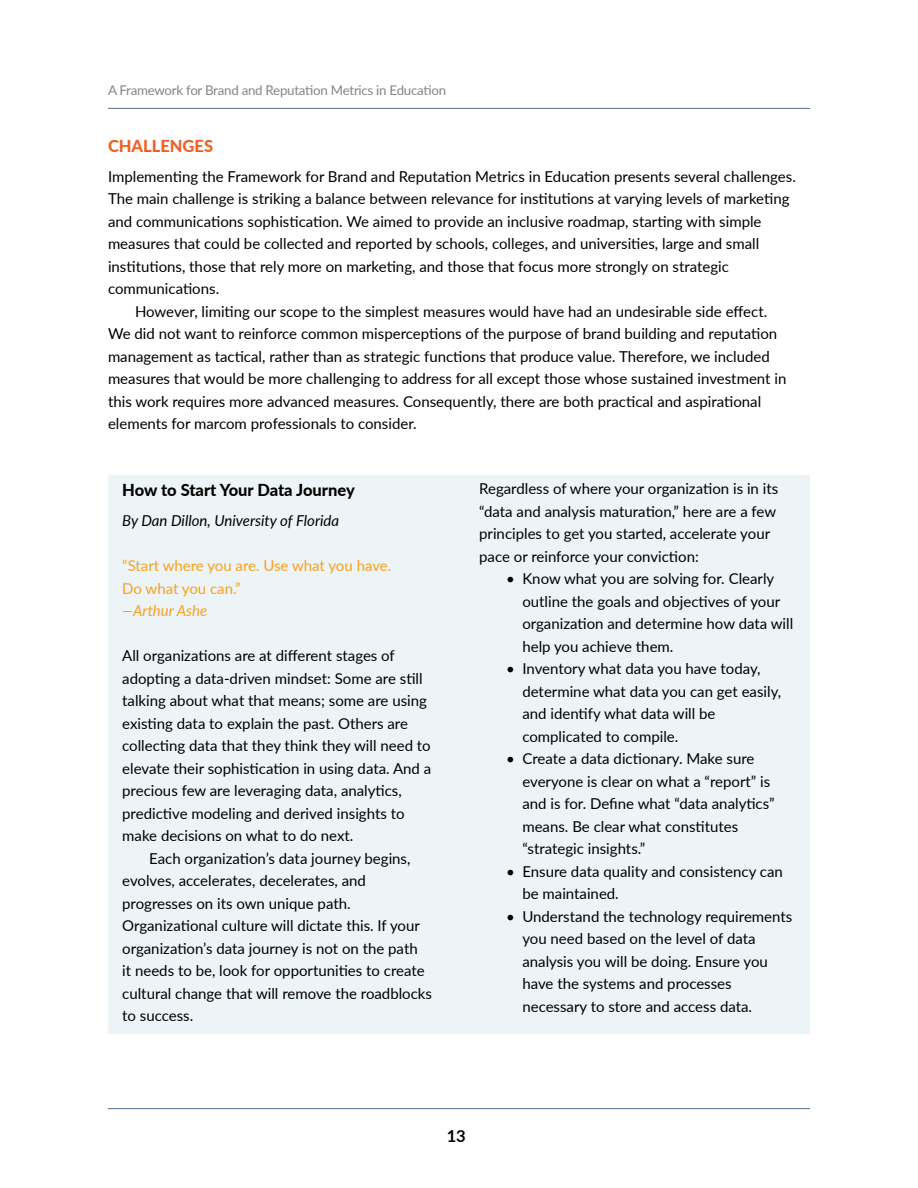
<style>
.page{position:relative;width:918px;height:1188px;background:#fff}
.page>*{position:absolute;margin:0;border:0;box-sizing:border-box;transform-origin:0 0}
.t1{font:800 16.5px "Lato";color:#000}
.t2{font:800 16.5px "Lato";color:#f15f22}
.t3{font:700 16.5px "Lato";color:#000}
.t4{font:15px/22.5px "Lato";color:#000}
.t5{font:15px/22.5px "Lato";color:#f9a01b}
.t6{font:italic 15px "Lato";color:#000}
.t7{font:italic 15px "Lato";color:#f9a01b}
.t8{font:13.35px "Lato";letter-spacing:-.02em;color:#848588}
</style>
<div class="page">
<div style="left:108px;top:475px;width:702px;height:558px;background:#edf4f7"></div>
<hr style="left:108px;top:108px;width:702px;height:1px;background:#51708b">
<hr style="left:108px;top:1108px;width:702px;height:1px;background:#51708b">
<p class="t8" style="left:108px;top:81px;width:340px">A Framework for Brand and Reputation Metrics in Education</p>
<p class="t2" style="left:108px;top:133px;width:107px">CHALLENGES</p>
<p class="t4" style="left:108px;top:164px;width:689px">Implementing the Framework for Brand and Reputation Metrics in Education presents several challenges.</p>
<p class="t4" style="left:108px;top:187px;width:683px">The main challenge is striking a balance between relevance for institutions at varying levels of marketing</p>
<p class="t4" style="left:108px;top:209px;width:655px">and communications sophistication. We aimed to provide an inclusive roadmap, starting with simple</p>
<p class="t4" style="left:108px;top:232px;width:653px">measures that could be collected and reported by schools, colleges, and universities, large and small</p>
<p class="t4" style="left:108px;top:254px;width:622px">institutions, those that rely more on marketing, and those that focus more strongly on strategic</p>
<p class="t4" style="left:108px;top:277px;width:113px">communications.</p>
<p class="t4" style="left:135px;top:299px;width:634px">However, limiting our scope to the simplest measures would have had an undesirable side effect.</p>
<p class="t4" style="left:108px;top:322px;width:671px">We did not want to reinforce common misperceptions of the purpose of brand building and reputation</p>
<p class="t4" style="left:108px;top:344px;width:663px">management as tactical, rather than as strategic functions that produce value. Therefore, we included</p>
<p class="t4" style="left:108px;top:367px;width:680px">measures that would be more challenging to address for all except those whose sustained investment in</p>
<p class="t4" style="left:108px;top:389px;width:655px">this work requires more advanced measures. Consequently, there are both practical and aspirational</p>
<p class="t4" style="left:108px;top:412px;width:310px">elements for marcom professionals to consider.</p>
<p class="t1" style="left:122px;top:478px;width:234px">How to Start Your Data Journey</p>
<p class="t6" style="left:122px;top:510px;width:218px">By Dan Dillon, University of Florida</p>
<p class="t5" style="left:122px;top:554px;width:271px">“Start where you are. Use what you have.<br>Do what you can.”</p>
<p class="t7" style="left:122px;top:600px;width:87px">—Arthur Ashe</p>
<p class="t4" style="left:122px;top:644px;width:311px">All organizations are at different stages of adopting a data-driven mindset: Some are still talking about what that means; some are using existing data to explain the past. Others are collecting data that they think they will need to elevate their sophistication in using data. And a precious few are leveraging data, analytics, predictive modeling and derived insights to make decisions on what to do next.</p>
<p class="t4" style="left:122px;top:847px;width:311px;text-indent:27px">Each organization’s data journey begins, evolves, accelerates, decelerates, and progresses on its own unique path.<br>Organizational culture will dictate this. If your organization’s data journey is not on the path<br>it needs to be, look for opportunities to create cultural change that will remove the roadblocks to success.</p>
<p class="t4" style="left:479px;top:477px;width:301px">Regardless of where your organization is in its “data and analysis maturation,” here are a few principles to get you started, accelerate your pace or reinforce your conviction:</p>
<p class="t4" style="left:522px;top:567px;width:272px;text-indent:-16px">• Know what you are solving for. Clearly outline the goals and objectives of your organization and determine how data will help you achieve them.</p>
<p class="t4" style="left:522px;top:657px;width:260px;text-indent:-16px">• Inventory what data you have today, determine what data you can get easily, and identify what data will be complicated to compile.</p>
<p class="t4" style="left:522px;top:747px;width:254px;text-indent:-16px">• Create a data dictionary. Make sure everyone is clear on what a “report” is and is for. Define what “data analytics” means. Be clear what constitutes “strategic insights.”</p>
<p class="t4" style="left:522px;top:859px;width:262px;text-indent:-16px">• Ensure data quality and consistency can be maintained.</p>
<p class="t4" style="left:522px;top:904px;width:271px;text-indent:-16px">• Understand the technology requirements you need based on the level of data analysis you will be doing. Ensure you have the systems and processes necessary to store and access data.</p>
<p class="t3" style="left:447px;top:1124px;width:21px">13</p>
</div>
